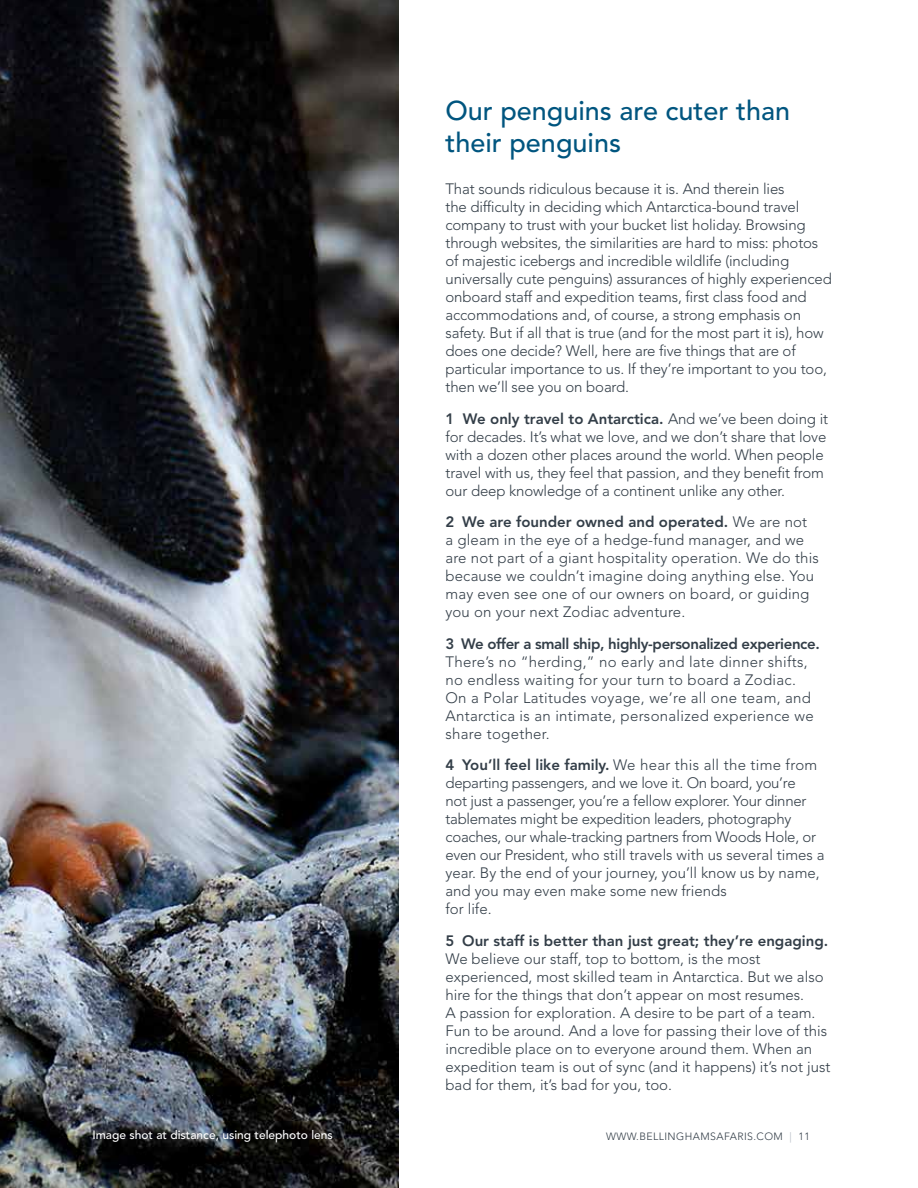
<style>
.page{position:relative;width:918px;height:1188px;background:#fff}
.page>*{position:absolute;margin:0;border:0;box-sizing:border-box;transform-origin:0 0}
.t1{font:500 27px/32.4px "Avenir LT Std";color:#00557f}
.t2{font:300 15px/18px "Avenir LT Std";letter-spacing:-.01em;color:#333e48}
.t3{font:300 15px/18px "Avenir LT Std";letter-spacing:.01em;color:#333e48}
.t4{font:300 15px/18px "Avenir LT Std";letter-spacing:.02em;color:#333e48}
.t5{font:800 15px "Avenir LT Std";letter-spacing:-.025em;color:#333e48}
.t6{font:800 15px "Avenir LT Std";color:#333e48}
.t7{font:500 12px "Avenir LT Std";color:#fff}
.t8{font:300 10.5px "Avenir LT Std";letter-spacing:.04em;color:#333e48}
.s1{font-weight:800}
.s2{color:#afb5bf}
</style>
<div class="page">
<img style="left:0;top:0;width:399px;height:1188px">
<p class="t7" style="left:92px;top:1128px;width:242px">Image shot at distance, using telephoto lens</p>
<h1 class="t1" style="left:446px;top:95px;width:346px">Our penguins are cuter than their penguins</h1>
<p class="t2" style="left:446px;top:180px;width:388px">That sounds ridiculous because it is. And therein lies<br>the difficulty in deciding which Antarctica-bound travel company to trust with your bucket list holiday. Browsing through websites, the similarities are hard to miss: photos of majestic icebergs and incredible wildlife (including universally cute penguins) assurances of highly experienced onboard staff and expedition teams, first class food and accommodations and, of course, a strong emphasis on safety. But if all that is true (and for the most part it is), how does one decide? Well, here are five things that are of particular importance to us. If they’re important to you too, then we’ll see you on board.</p>
<p class="t2" style="left:446px;top:409px;width:384px"><span class="s1">1 We only travel to Antarctica.</span> And we’ve been doing it for decades. It’s what we love, and we don’t share that love with a dozen other places around the world. When people travel with us, they feel that passion, and they benefit from our deep knowledge of a continent unlike any other.</p>
<p class="t3" style="left:446px;top:513px;width:375px"><span class="s1">2 We are founder owned and operated.</span> We are not<br>a gleam in the eye of a hedge-fund manager, and we are not part of a giant hospitality operation. We do this because we couldn’t imagine doing anything else. You may even see one of our owners on board, or guiding you on your next Zodiac adventure.</p>
<p class="t5" style="left:446px;top:634px;width:374px">3 We offer a small ship, highly-personalized experience.</p>
<p class="t4" style="left:446px;top:652px;width:370px">There’s no “herding,” no early and late dinner shifts, no endless waiting for your turn to board a Zodiac.<br>On a Polar Latitudes voyage, we’re all one team, and Antarctica is an intimate, personalized experience we share together.</p>
<p class="t2" style="left:446px;top:756px;width:381px"><span class="s1">4 You’ll feel like family.</span> We hear this all the time from departing passengers, and we love it. On board, you’re<br>not just a passenger, you’re a fellow explorer. Your dinner tablemates might be expedition leaders, photography coaches, our whale-tracking partners from Woods Hole, or even our President, who still travels with us several times a year. By the end of your journey, you’ll know us by name, and you may even make some new friends<br>for life.</p>
<p class="t6" style="left:446px;top:931px;width:382px">5 Our staff is better than just great; they’re engaging.</p>
<p class="t2" style="left:446px;top:949px;width:386px">We believe our staff, top to bottom, is the most experienced, most skilled team in Antarctica. But we also hire for the things that don’t appear on most resumes.<br>A passion for exploration. A desire to be part of a team.<br>Fun to be around. And a love for passing their love of this incredible place on to everyone around them. When an expedition team is out of sync (and it happens) it’s not just bad for them, it’s bad for you, too.</p>
<p class="t8" style="left:606px;top:1130px;width:205px">WWW.BELLINGHAMSAFARIS.COM <span class="s2">|</span> 11</p>
</div>
